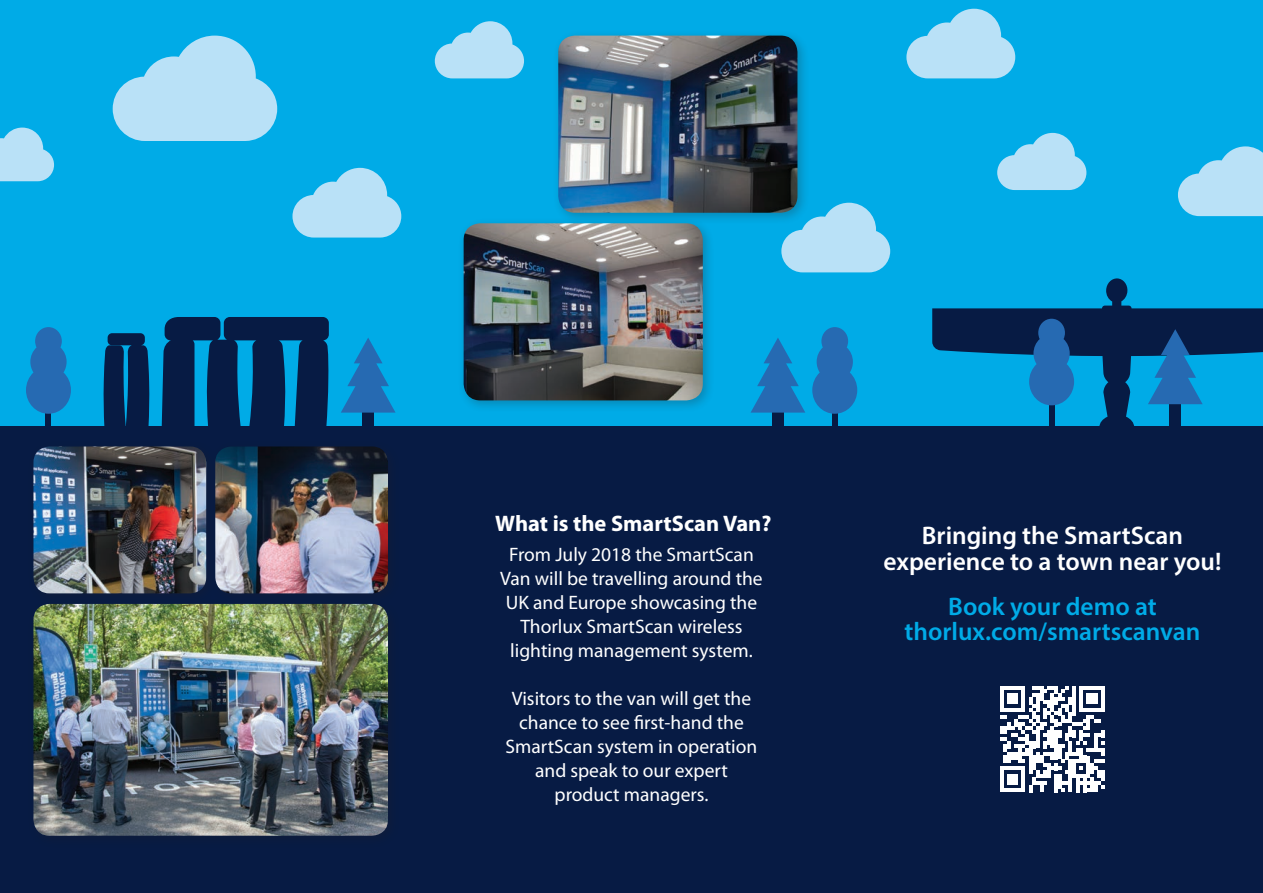
<style>
.page{position:relative;width:1263px;height:893px;background:#00abe7}
.page>*{position:absolute;margin:0;border:0;box-sizing:border-box;transform-origin:0 0}
.t1{font:600 25.5px/25.5px "Myriad Pro";color:#fff;text-align:center}
.t2{font:600 25.5px/25.5px "Myriad Pro";color:#00abe7;text-align:center}
.t3{font:700 22.5px "Myriad Pro";color:#fff}
.t4{font:19.5px/24px "Myriad Pro";color:#fff;text-align:center}
</style>
<div class="page">
<div style="left:0;top:426px;width:1263px;height:467px;background:#071b44"></div>
<div style="left:363px;top:396px;width:11px;height:39px;background:#071b44"></div>
<svg style="left:341px;top:338px;width:55px;height:75px"></svg>
<div style="left:772px;top:396px;width:11px;height:39px;background:#071b44"></div>
<svg style="left:750px;top:338px;width:55px;height:75px"></svg>
<div style="left:46px;top:397px;width:5px;height:40px;background:#071b44"></div>
<svg style="left:26px;top:327px;width:45px;height:87px"></svg>
<div style="left:832px;top:397px;width:5px;height:40px;background:#071b44"></div>
<svg style="left:812px;top:327px;width:45px;height:87px"></svg>
<svg style="left:113px;top:36px;width:164px;height:105px"></svg>
<svg style="left:0;top:128px;width:54px;height:53px"></svg>
<svg style="left:103px;top:333px;width:47px;height:93px;background:#05305b"></svg>
<svg style="left:162px;top:317px;width:167px;height:109px"></svg>
<svg style="left:292px;top:168px;width:109px;height:70px"></svg>
<svg style="left:906px;top:9px;width:109px;height:69px"></svg>
<svg style="left:1178px;top:146px;width:85px;height:70px"></svg>
<svg style="left:781px;top:203px;width:109px;height:69px"></svg>
<svg style="left:435px;top:21px;width:89px;height:57px"></svg>
<svg style="left:997px;top:133px;width:89px;height:57px"></svg>
<div style="left:552px;top:30px;width:258px;height:195px;background:#231f20;opacity:.25"></div>
<img style="left:558px;top:36px;width:239px;height:177px">
<div style="left:458px;top:217px;width:257px;height:196px;background:#231f20;opacity:.25"></div>
<img style="left:464px;top:223px;width:239px;height:177px">
<img style="left:33px;top:604px;width:355px;height:232px">
<img style="left:33px;top:446px;width:173px;height:147px">
<img style="left:215px;top:446px;width:173px;height:147px">
<svg style="left:932px;top:278px;width:331px;height:148px"></svg>
<div style="left:1170px;top:388px;width:11px;height:39px;background:#071b44"></div>
<svg style="left:1148px;top:329px;width:55px;height:75px"></svg>
<div style="left:1049px;top:388px;width:5px;height:40px;background:#071b44"></div>
<svg style="left:1029px;top:319px;width:45px;height:86px;background:#1c63a5"></svg>
<svg style="left:1000px;top:686px;width:104px;height:106px"></svg>
<p class="t3" style="left:495px;top:509px;width:278px">What is the SmartScan Van?</p>
<p class="t4" style="left:500px;top:543px;width:264px">From July 2018 the SmartScan<br>Van will be travelling around the<br>UK and Europe showcasing the<br>Thorlux SmartScan wireless lighting management system.</p>
<p class="t4" style="left:506px;top:687px;width:253px">Visitors to the van will get the chance to see first-hand the<br>SmartScan system in operation and speak to our expert product managers.</p>
<h1 class="t1" style="left:883px;top:522px;width:340px">Bringing the SmartScan experience to a town near you!</h1>
<h1 class="t2" style="left:904px;top:593px;width:297px">Book your demo at thorlux.com/smartscanvan</h1>
</div>
